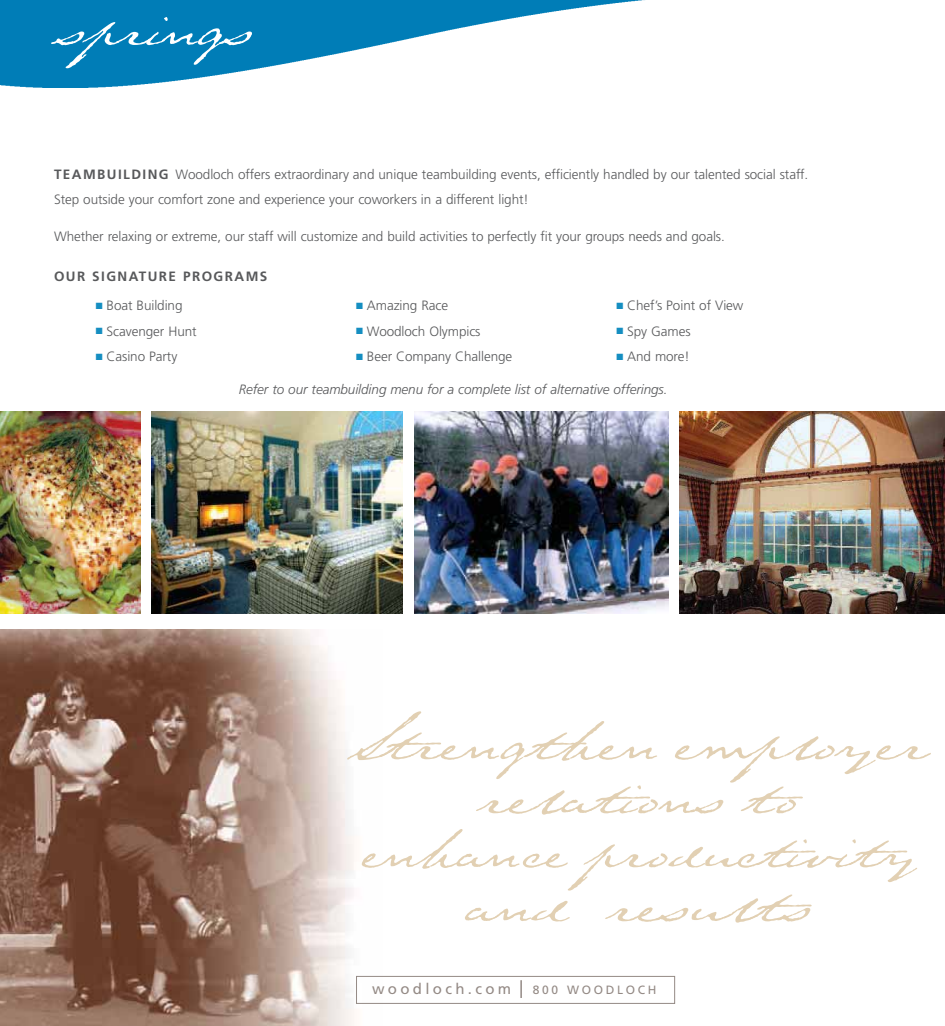
<style>
.page{position:relative;width:945px;height:1026px;background:#fff}
.page>*{position:absolute;margin:0;border:0;box-sizing:border-box;transform-origin:0 0}
.t1{font:72px/54px "Texas Hero";color:#e2d0b3;text-align:center}
.t2{font:72px "Texas Hero";letter-spacing:-.035em;color:#fff}
.t3{font:15px "Frutiger";letter-spacing:.22em;color:#948a85}
.t4{font:300 13.5px/25.5px "Frutiger";letter-spacing:-.005em;color:#58595b}
.t5{font:italic 300 13.5px "Frutiger";letter-spacing:-.005em;color:#58595b}
.t6{font:700 13.5px "Frutiger";letter-spacing:.105em;color:#58595b}
.t7{font:12px "Frutiger";letter-spacing:.22em;color:#948a85}
.s1{font-weight:700}
.s2{color:#158ec1}
</style>
<div class="page">
<img style="left:0;top:630px;width:383px;height:396px">
<img style="left:680px;top:411px;width:265px;height:203px">
<img style="left:414px;top:411px;width:254px;height:203px">
<img style="left:152px;top:411px;width:250px;height:203px">
<img style="left:0;top:411px;width:140px;height:203px">
<svg style="left:520px;top:980px;width:2px;height:18px"></svg>
<div style="left:356px;top:976px;width:319px;height:28px;border:1px solid #948a85"></div>
<img style="left:0;top:0;width:645px;height:88px">
<h1 class="t2" style="left:55px;top:-24px;width:199px">springs</h1>
<p class="t4" style="left:54px;top:163px;width:756px"><span class="s1">TEAMBUILDING</span> Woodloch offers extraordinary and unique teambuilding events, efficiently handled by our talented social staff.<br>Step outside your comfort zone and experience your coworkers in a different light!</p>
<p class="t4" style="left:54px;top:224px;width:672px">Whether relaxing or extreme, our staff will customize and build activities to perfectly fit your groups needs and goals.</p>
<p class="t6" style="left:54px;top:271px;width:215px">OUR SIGNATURE PROGRAMS</p>
<p class="t4" style="left:96px;top:294px;width:88px"><span class="s2">■</span> Boat Building</p>
<p class="t4" style="left:96px;top:319px;width:102px"><span class="s2">■</span> Scavenger Hunt</p>
<p class="t4" style="left:96px;top:345px;width:83px"><span class="s2">■</span> Casino Party</p>
<p class="t4" style="left:616px;top:294px;width:129px"><span class="s2">■</span> Chef’s Point of View</p>
<p class="t4" style="left:616px;top:319px;width:76px"><span class="s2">■</span> Spy Games</p>
<p class="t4" style="left:616px;top:345px;width:75px"><span class="s2">■</span> And more!</p>
<p class="t5" style="left:239px;top:384px;width:430px">Refer to our teambuilding menu for a complete list of alternative offerings.</p>
<p class="t4" style="left:356px;top:294px;width:94px"><span class="s2">■</span> Amazing Race</p>
<p class="t4" style="left:356px;top:319px;width:126px"><span class="s2">■</span> Woodloch Olympics</p>
<p class="t4" style="left:356px;top:345px;width:158px"><span class="s2">■</span> Beer Company Challenge</p>
<h1 class="t1" style="left:349px;top:706px;width:578px">Strengthen employer relations to<br>enhance productivity and results</h1>
<p class="t3" style="left:372px;top:983px;width:141px">woodloch.com</p>
<p class="t7" style="left:533px;top:985px;width:125px">800 WOODLOCH</p>
</div>
